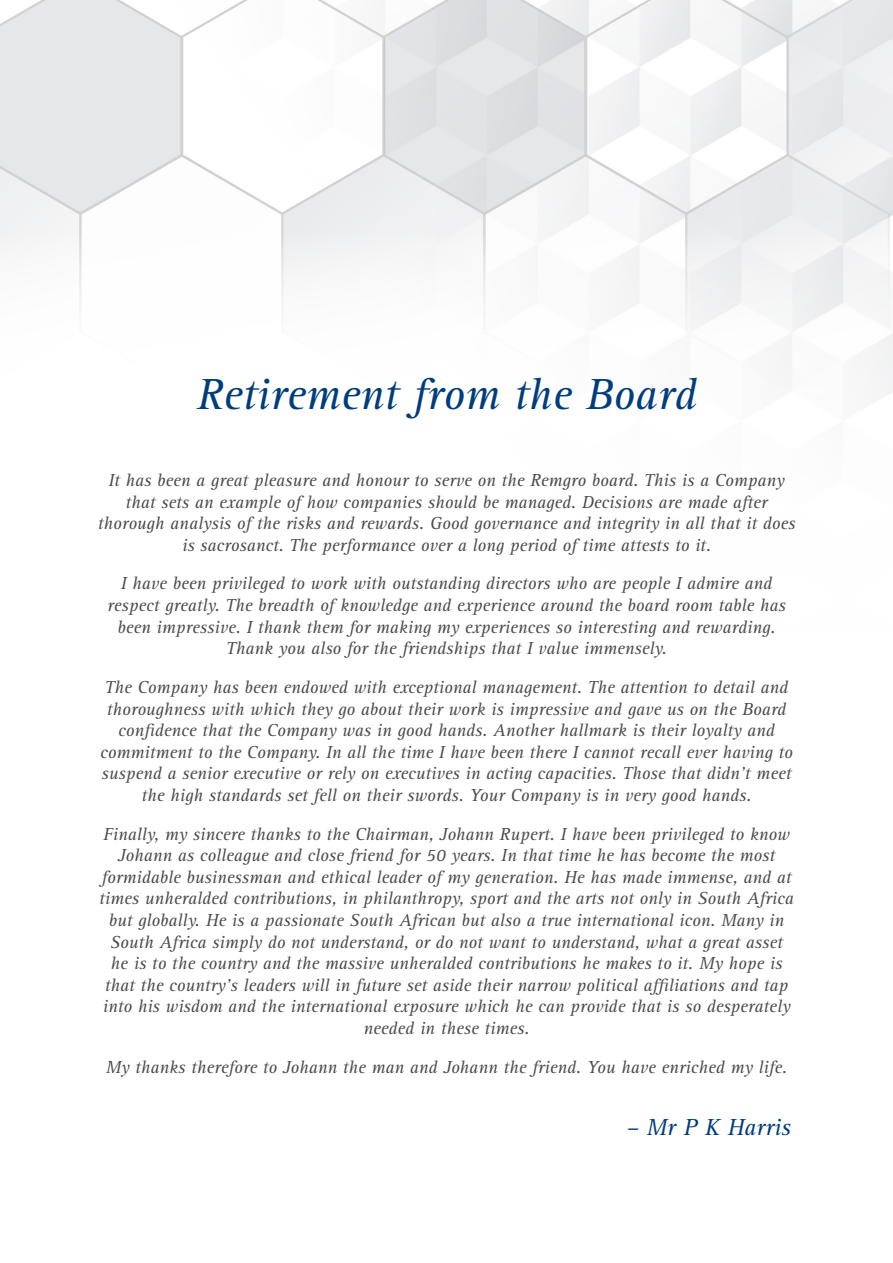
<style>
.page{position:relative;width:893px;height:1263px;background:#fff}
.page>*{position:absolute;margin:0;border:0;box-sizing:border-box;transform-origin:0 0}
.PageHeading_Remgro_I{font:italic 45px "Rotis Serif Std";color:#013d7d}
.PageHeading_Remgro_I-2{font:italic 24px "Rotis Serif Std";color:#013d7d}
.PageHeading_Remgro_I-3{font:italic 18px/21.6px "Rotis Serif Std";color:#4b4c4d;text-align:center}
</style>
<div class="page">
<svg style="left:0;top:0;width:893px;height:392px"></svg>
<svg style="left:78px;top:152px;width:202px;height:240px"></svg>
<svg style="left:280px;top:152px;width:202px;height:240px"></svg>
<svg style="left:482px;top:152px;width:202px;height:240px"></svg>
<svg style="left:684px;top:152px;width:207px;height:241px"></svg>
<p class="PageHeading_Remgro_I" style="left:196px;top:369px;width:501px">Retirement from the Board</p>
<p class="PageHeading_Remgro_I-3" style="left:98px;top:470px;width:699px">It has been a great pleasure and honour to serve on the Remgro board. This is a Company that sets an example of how companies should be managed. Decisions are made after thorough analysis of the risks and rewards. Good governance and integrity in all that it does is sacrosanct. The performance over a long period of time attests to it.</p>
<p class="PageHeading_Remgro_I-3" style="left:107px;top:573px;width:680px">I have been privileged to work with outstanding directors who are people I admire and respect greatly. The breadth of knowledge and experience around the board room table has been impressive. I thank them for making my experiences so interesting and rewarding.<br>Thank you also for the friendships that I value immensely.</p>
<p class="PageHeading_Remgro_I-3" style="left:100px;top:677px;width:694px">The Company has been endowed with exceptional management. The attention to detail and thoroughness with which they go about their work is impressive and gave us on the Board confidence that the Company was in good hands. Another hallmark is their loyalty and commitment to the Company. In all the time I have been there I cannot recall ever having to suspend a senior executive or rely on executives in acting capacities. Those that didn’t meet the high standards set fell on their swords. Your Company is in very good hands.</p>
<p class="PageHeading_Remgro_I-3" style="left:99px;top:823px;width:696px">Finally, my sincere thanks to the Chairman, Johann Rupert. I have been privileged to know Johann as colleague and close friend for 50 years. In that time he has become the most formidable businessman and ethical leader of my generation. He has made immense, and at times unheralded contributions, in philanthropy, sport and the arts not only in South Africa but globally. He is a passionate South African but also a true international icon. Many in South Africa simply do not understand, or do not want to understand, what a great asset<br>he is to the country and the massive unheralded contributions he makes to it. My hope is that the country’s leaders will in future set aside their narrow political affiliations and tap into his wisdom and the international exposure which he can provide that is so desperately needed in these times.</p>
<p class="PageHeading_Remgro_I-3" style="left:106px;top:1056px;width:683px">My thanks therefore to Johann the man and Johann the friend. You have enriched my life.</p>
<p class="PageHeading_Remgro_I-2" style="left:626px;top:1113px;width:166px">– Mr P K Harris</p>
</div>
